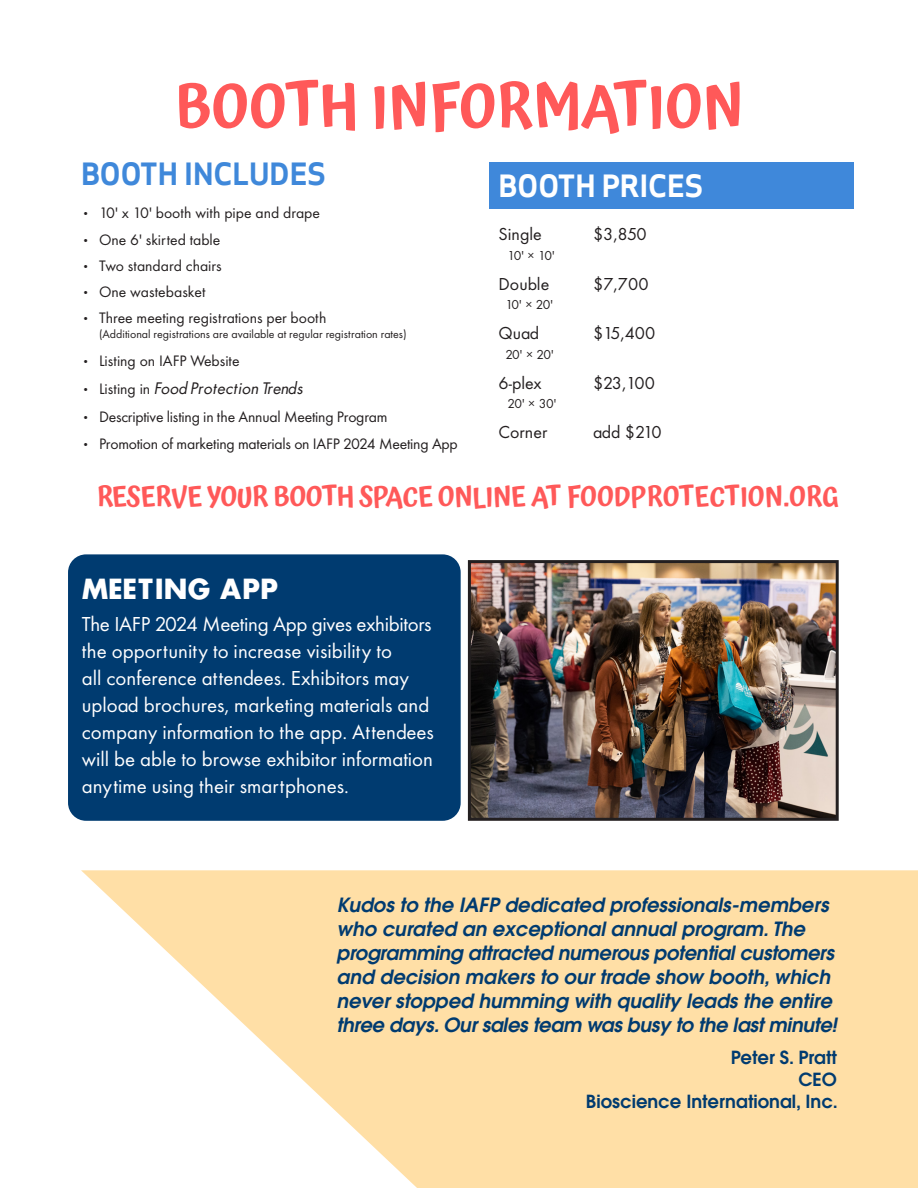
<style>
.page{position:relative;width:918px;height:1188px;background:#fff}
.page>*{position:absolute;margin:0;border:0;box-sizing:border-box;transform-origin:0 0}
.t1{font:600 60px "Atma";color:#ff5959}
.t2{font:700 30px "Apex Sans";color:#3f88da}
.t3{font:700 30px "Apex Sans";color:#fff}
.t4{font:600 27px "Atma";letter-spacing:-.015em;color:#ff5959}
.t5{font:700 27px "Futura";color:#fff}
.t6{font:21px/27px "Futura Book DTC";color:#fff}
.t7{font:italic 600 19.5px/24px "Avant Garde";color:#003b70}
.t8{font:18px "Futura Book DTC";color:#231f20}
.t9{font:600 18px "Avant Garde";color:#003b70}
.t10{font:15.75px "Futura Book DTC";color:#231f20}
.t11{font:italic 15.75px "Futura";color:#231f20}
.t12{font:13.5px "Futura Book DTC";letter-spacing:-.05em;color:#231f20}
.t13{font:12px "Futura Book DTC";color:#231f20}
.s1{font-family:"Futura Book DTC";font-style:normal}
</style>
<div class="page">
<div style="left:490px;top:162px;width:364px;height:46px;background:#3f88da"></div>
<div style="left:68px;top:554px;width:393px;height:267px;background:#003b70;border-radius:18px"></div>
<svg style="left:81px;top:870px;width:837px;height:318px;fill:#ffdfa6"></svg>
<img style="left:472px;top:564px;width:363px;height:253px">
<div style="left:468px;top:560px;width:371px;height:261px;border:3px solid #231f20"></div>
<p class="t1" style="left:175px;top:64px;width:570px">BOOTH INFORMATION</p>
<p class="t2" style="left:81px;top:154px;width:246px">BOOTH INCLUDES</p>
<p class="t10" style="left:81px;top:204px;width:241px">• 10' x 10' booth with pipe and drape</p>
<p class="t10" style="left:81px;top:230px;width:141px">• One 6' skirted table</p>
<p class="t10" style="left:81px;top:257px;width:142px">• Two standard chairs</p>
<p class="t10" style="left:81px;top:283px;width:126px">• One wastebasket</p>
<p class="t10" style="left:81px;top:309px;width:247px">• Three meeting registrations per booth</p>
<p class="t13" style="left:99px;top:327px;width:309px">(Additional registrations are available at regular registration rates)</p>
<p class="t10" style="left:81px;top:352px;width:160px">• Listing on IAFP Website</p>
<p class="t11" style="left:81px;top:378px;width:224px"><span class="s1">• Listing in</span> Food Protection Trends</p>
<p class="t10" style="left:81px;top:407px;width:308px">• Descriptive listing in the Annual Meeting Program</p>
<p class="t10" style="left:81px;top:435px;width:378px">• Promotion of marketing materials on IAFP 2024 Meeting App</p>
<p class="t3" style="left:499px;top:166px;width:206px">BOOTH PRICES</p>
<p class="t8" style="left:499px;top:224px;width:45px">Single</p>
<p class="t8" style="left:593px;top:224px;width:55px">$3,850</p>
<p class="t12" style="left:508px;top:247px;width:48px">10' × 10'</p>
<p class="t8" style="left:499px;top:273px;width:52px">Double</p>
<p class="t8" style="left:593px;top:273px;width:57px">$7,700</p>
<p class="t12" style="left:505px;top:297px;width:49px">10' × 20'</p>
<p class="t8" style="left:499px;top:323px;width:42px">Quad</p>
<p class="t8" style="left:593px;top:323px;width:64px">$15,400</p>
<p class="t12" style="left:505px;top:346px;width:50px">20' × 20'</p>
<p class="t8" style="left:499px;top:372px;width:45px">6-plex</p>
<p class="t8" style="left:593px;top:372px;width:63px">$23,100</p>
<p class="t12" style="left:508px;top:396px;width:50px">20' × 30'</p>
<p class="t8" style="left:499px;top:422px;width:50px">Corner</p>
<p class="t8" style="left:593px;top:422px;width:70px">add $210</p>
<p class="t4" style="left:97px;top:478px;width:743px">RESERVE YOUR BOOTH SPACE ONLINE AT FOODPROTECTION.ORG</p>
<p class="t5" style="left:82px;top:570px;width:198px">MEETING APP</p>
<p class="t6" style="left:82px;top:610px;width:354px">The IAFP 2024 Meeting App gives exhibitors the opportunity to increase visibility to<br>all conference attendees. Exhibitors may upload brochures, marketing materials and company information to the app. Attendees</p>
<p class="t6" style="left:82px;top:745px;width:353px">will be able to browse exhibitor information anytime using their smartphones.</p>
<p class="t7" style="left:337px;top:893px;width:502px">Kudos to the IAFP dedicated professionals-members who curated an exceptional annual program. The programming attracted numerous potential customers and decision makers to our trade show booth, which never stopped humming with quality leads the entire three days. Our sales team was busy to the last minute!</p>
<p class="t9" style="left:731px;top:1046px;width:108px">Peter S. Pratt</p>
<p class="t9" style="left:798px;top:1068px;width:40px">CEO</p>
<p class="t9" style="left:586px;top:1089px;width:253px">Bioscience International, Inc.</p>
</div>
